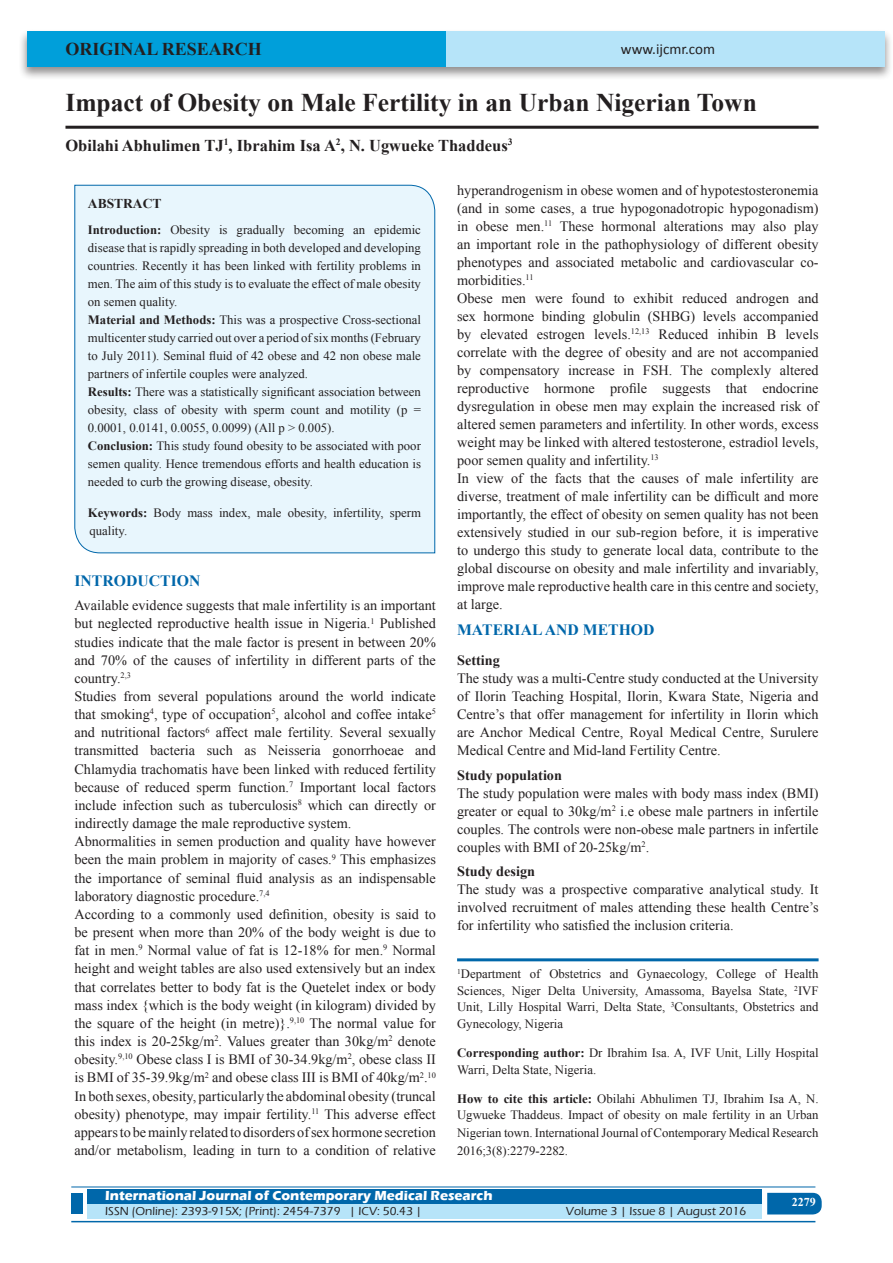
<style>
.page{position:relative;width:893px;height:1263px;background:#fff}
.page>*{position:absolute;margin:0;border:0;box-sizing:border-box;transform-origin:0 0}
.A_Title_New{font:700 25.5px "Times New Roman";color:#231f20}
.AT_new{font:700 18px "Times New Roman";color:#231f20}
.AU-New{font:700 16.5px "Times New Roman";color:#231f20}
.t1{font:700 15.75px "Times New Roman";color:#0067aa}
.t2{font:15px "Calibri";color:#231f20}
.TX_New{font:14.25px/18px "Times New Roman";color:#231f20;text-align:justify}
.t3{font:700 14.25px "Times New Roman";color:#231f20}
.t4{font:700 13.5px "Eras ITC";color:#fff}
.t5{font:700 13.5px "Times New Roman";color:#231f20}
.Affi_New{font:12.75px/18px "Times New Roman";color:#231f20}
.HTC_new{font:12.75px/16.5px "Times New Roman";color:#231f20}
.Corresponding{font:12.75px/16.5px "Times New Roman";color:#231f20}
.t6{font:500 12px "Eras ITC";color:#231f20}
.t7{font:700 12px "Times New Roman";color:#fff}
.s1{font-weight:700}
</style>
<div class="page">
<div style="left:19px;top:29px;width:874px;height:52px;background:#231f20;opacity:.5"></div>
<div style="left:27px;top:31px;width:858px;height:35px;background:#b6e4f9"></div>
<div style="left:27px;top:31px;width:419px;height:35px;background:#009fda"></div>
<div style="left:87px;top:1189px;width:674px;height:15px;background:#0067aa"></div>
<div style="left:87px;top:1204px;width:674px;height:15px;background:#b6e4f9"></div>
<svg style="left:767px;top:1193px;width:55px;height:21px"></svg>
<hr style="left:71px;top:1186px;width:744px;height:1px;background:#0067aa">
<hr style="left:71px;top:1221px;width:744px;height:1px;background:#0067aa">
<div style="left:71px;top:1193px;width:12px;height:21px;background:#0067aa"></div>
<hr style="left:65px;top:126px;width:754px;height:3px;background:#231f20">
<div style="left:74px;top:184px;width:361px;height:370px;background:#e8f6fd"></div>
<hr style="left:457px;top:958px;width:362px;height:3px;background:#0067aa">
<p class="AT_new" style="left:65px;top:36px;width:198px">ORIGINAL RESEARCH</p>
<p class="t2" style="left:621px;top:40px;width:96px">www.ijcmr.com</p>
<p class="A_Title_New" style="left:65px;top:85px;width:693px">Impact of Obesity on Male Fertility in an Urban Nigerian Town</p>
<p class="AU-New" style="left:65px;top:134px;width:449px">Obilahi Abhulimen TJ<sup>1</sup>, Ibrahim Isa A<sup>2</sup>, N. Ugwueke Thaddeus<sup>3</sup></p>
<p class="t5" style="left:88px;top:194px;width:75px">ABSTRACT</p>
<p class="Affi_New" style="left:88px;top:221px;width:335px"><span class="s1">Introduction:</span> Obesity is gradually becoming an epidemic disease that is rapidly spreading in both developed and developing countries. Recently it has been linked with fertility problems in men. The aim of this study is to evaluate the effect of male obesity on semen quality.<br><span class="s1">Material and Methods:</span> This was a prospective Cross-sectional multicenter study carried out over a period of six months (February to July 2011). Seminal fluid of 42 obese and 42 non obese male partners of infertile couples were analyzed.<br><span class="s1">Results:</span> There was a statistically significant association between obesity, class of obesity with sperm count and motility (p = 0.0001, 0.0141, 0.0055, 0.0099) (All p &gt; 0.005).<br><span class="s1">Conclusion:</span> This study found obesity to be associated with poor semen quality. Hence tremendous efforts and health education is needed to curb the growing disease, obesity.</p>
<p class="Affi_New" style="left:88px;top:503px;width:334px"><span class="s1">Keywords:</span> Body mass index, male obesity, infertility, sperm quality.</p>
<h1 class="t1" style="left:74px;top:569px;width:127px">INTRODUCTION</h1>
<p class="TX_New" style="left:74px;top:596px;width:363px">Available evidence suggests that male infertility is an important but neglected reproductive health issue in Nigeria.<sup>1</sup> Published studies indicate that the male factor is present in between 20% and 70% of the causes of infertility in different parts of the country.<sup>2,3</sup></p>
<p class="TX_New" style="left:74px;top:687px;width:363px">Studies from several populations around the world indicate that smoking<sup>4</sup>, type of occupation<sup>5</sup>, alcohol and coffee intake<sup>5 </sup>and nutritional factors<sup>6</sup> affect male fertility. Several sexually transmitted bacteria such as Neisseria gonorrhoeae and Chlamydia trachomatis have been linked with reduced fertility because of reduced sperm function.<sup>7</sup> Important local factors include infection such as tuberculosis<sup>8</sup> which can directly or indirectly damage the male reproductive system.</p>
<p class="TX_New" style="left:74px;top:832px;width:363px">Abnormalities in semen production and quality have however been the main problem in majority of cases.<sup>9</sup> This emphasizes the importance of seminal fluid analysis as an indispensable laboratory diagnostic procedure.<sup>7,4</sup></p>
<p class="TX_New" style="left:74px;top:905px;width:363px">According to a commonly used definition, obesity is said to be present when more than 20% of the body weight is due to fat in men.<sup>9</sup> Normal value of fat is 12-18% for men.<sup>9</sup> Normal height and weight tables are also used extensively but an index that correlates better to body fat is the Quetelet index or body mass index {which is the body weight (in kilogram) divided by the square of the height (in metre)}.<sup>9,10</sup> The normal value for this index is 20-25kg/m<sup>2</sup>. Values greater than 30kg/m<sup>2</sup> denote obesity.<sup>9,10</sup> Obese class I is BMI of 30-34.9kg/m<sup>2</sup>, obese class II is BMI of 35-39.9kg/m<sup>2</sup> and obese class III is BMI of 40kg/m<sup>2</sup>.<sup>10</sup></p>
<p class="TX_New" style="left:74px;top:1086px;width:363px">In both sexes, obesity, particularly the abdominal obesity (truncal obesity) phenotype, may impair fertility.<sup>11</sup> This adverse effect appears to be mainly related to disorders of sex hormone secretion and/or metabolism, leading in turn to a condition of relative</p>
<p class="TX_New" style="left:457px;top:181px;width:363px">hyperandrogenism in obese women and of hypotestosteronemia (and in some cases, a true hypogonadotropic hypogonadism) in obese men.<sup>11</sup> These hormonal alterations may also play an important role in the pathophysiology of different obesity phenotypes and associated metabolic and cardiovascular co&shy;morbidities.<sup>11</sup></p>
<p class="TX_New" style="left:457px;top:289px;width:363px">Obese men were found to exhibit reduced androgen and sex hormone binding globulin (SHBG) levels accompanied by elevated estrogen levels.<sup>12,13</sup> Reduced inhibin B levels correlate with the degree of obesity and are not accompanied by compensatory increase in FSH. The complexly altered reproductive hormone profile suggests that endocrine dysregulation in obese men may explain the increased risk of altered semen parameters and infertility. In other words, excess weight may be linked with altered testosterone, estradiol levels, poor semen quality and infertility.<sup>13</sup></p>
<p class="TX_New" style="left:457px;top:469px;width:363px">In view of the facts that the causes of male infertility are diverse, treatment of male infertility can be difficult and more importantly, the effect of obesity on semen quality has not been extensively studied in our sub-region before, it is imperative to undergo this study to generate local data, contribute to the global discourse on obesity and male infertility and invariably, improve male reproductive health care in this centre and society, at large.</p>
<h1 class="t1" style="left:457px;top:618px;width:199px">MATERIAL AND METHOD</h1>
<h2 class="t3" style="left:457px;top:651px;width:44px">Setting</h2>
<p class="TX_New" style="left:457px;top:669px;width:363px">The study was a multi-Centre study conducted at the University of Ilorin Teaching Hospital, Ilorin, Kwara State, Nigeria and Centre’s that offer management for infertility in Ilorin which are Anchor Medical Centre, Royal Medical Centre, Surulere Medical Centre and Mid-land Fertility Centre.</p>
<h2 class="t3" style="left:457px;top:765px;width:106px">Study population</h2>
<p class="TX_New" style="left:457px;top:784px;width:363px">The study population were males with body mass index (BMI) greater or equal to 30kg/m<sup>2</sup> i.e obese male partners in infertile couples. The controls were non-obese male partners in infertile couples with BMI of 20-25kg/m<sup>2</sup>.</p>
<h2 class="t3" style="left:457px;top:861px;width:80px">Study design</h2>
<p class="TX_New" style="left:457px;top:880px;width:363px">The study was a prospective comparative analytical study. It involved recruitment of males attending these health Centre’s for infertility who satisfied the inclusion criteria.</p>
<p class="Affi_New" style="left:457px;top:966px;width:363px;line-height:16.5px;text-align:justify"><sup>1</sup>Department of Obstetrics and Gynaecology, College of Health Sciences, Niger Delta University, Amassoma, Bayelsa State, <sup>2</sup>IVF Unit, Lilly Hospital Warri, Delta State, <sup>3</sup>Consultants, Obstetrics and Gynecology, Nigeria</p>
<p class="Corresponding" style="left:457px;top:1044px;width:363px"><span class="s1">Corresponding author:</span> Dr Ibrahim Isa. A, IVF Unit, Lilly Hospital<br>Warri, Delta State, Nigeria.</p>
<p class="HTC_new" style="left:457px;top:1090px;width:363px"><span class="s1">How to cite this article:</span> Obilahi Abhulimen TJ, Ibrahim Isa A, N.<br>Ugwueke Thaddeus. Impact of obesity on male fertility in an Urban</p>
<p class="HTC_new" style="left:457px;top:1124px;width:363px;line-height:18px">Nigerian town. International Journal of Contemporary Medical Research<br>2016;3(8):2279-2282.</p>
<p class="t4" style="left:105px;top:1188px;width:389px">International Journal of Contemporary Medical Research</p>
<p class="t6" style="left:105px;top:1204px;width:318px">ISSN (Online): 2393-915X; (Print): 2454-7379 | ICV: 50.43 |</p>
<p class="t6" style="left:566px;top:1204px;width:182px">Volume 3 | Issue 8 | August 2016</p>
<h4 class="t7" style="left:792px;top:1194px;width:25px">2279</h4>
</div>
